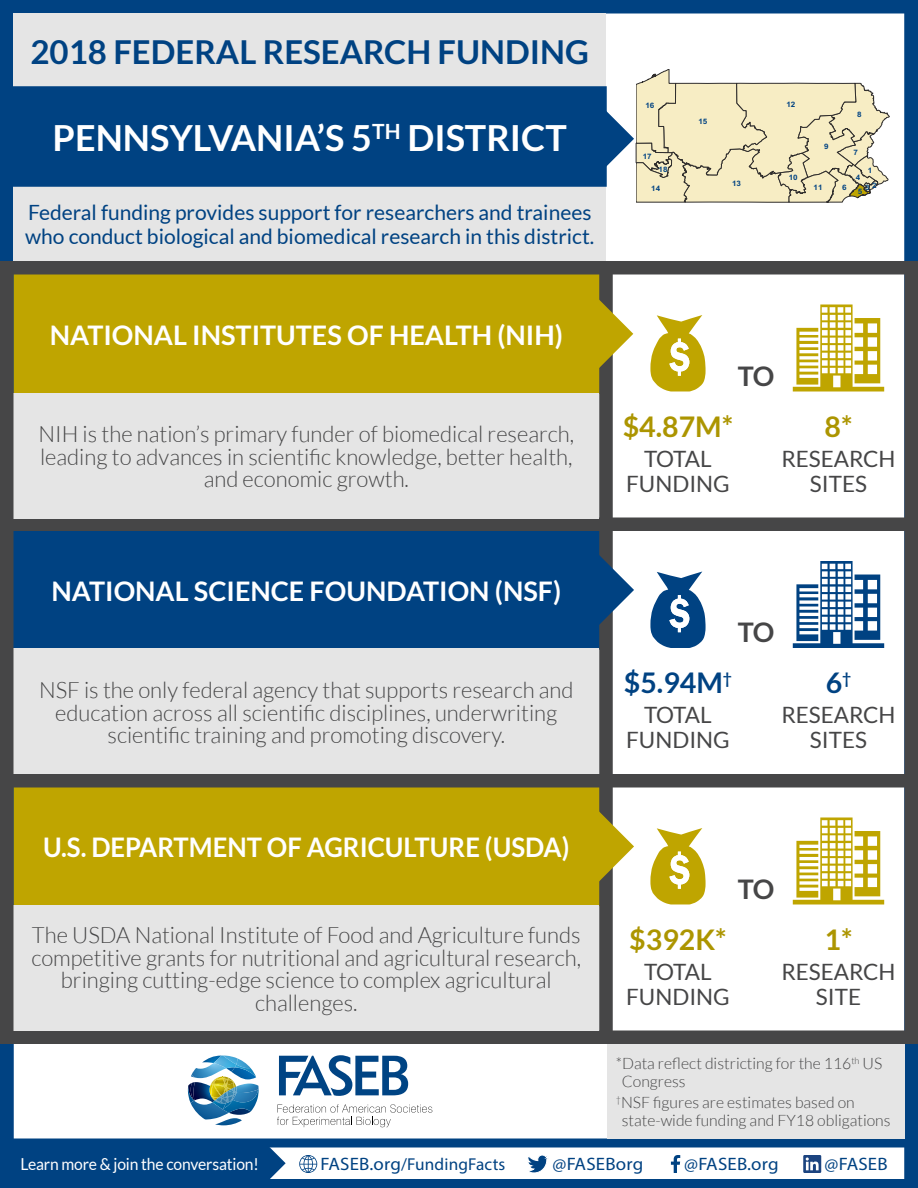
<style>
.page{position:relative;width:918px;height:1188px;background:#fff}
.page>*{position:absolute;margin:0;border:0;box-sizing:border-box;transform-origin:0 0}
.t1{font:700 36px "Lato";color:#fff}
.t2{font:700 33px "Lato";color:#004282}
.t3{font:700 28.5px "Lato";color:#ac9500}
.t4{font:700 28.5px "Lato";color:#004282}
.t5{font:700 27px "Lato";color:#fff}
.t6{font:700 27px "Lato";color:#fff;scale:.95 1}
.t7{font:700 27px "Lato";color:#464647}
.t8{font:300 22.5px/22.5px "Lato";color:#464647;text-align:center}
.t9{font:22.5px/25.5px "Lato";color:#464647;text-align:center}
.t10{font:21px/24px "Lato";color:#004282}
.t11{font:18px "Myriad Pro";letter-spacing:.01em;color:#004282;scale:1.05 1}
.t12{font:17.25px "Myriad Pro";letter-spacing:.01em;color:#004282}
.t13{font:16.5px "Lato";letter-spacing:-.01em;color:#fff;scale:.95 1}
.t14{font:300 15.75px/18px "Lato";color:#464647}
.t15{font:700 7.5px/16.2px "Arial";color:#004282;text-align:center;scale:1.08 1}
.s1{font-size:18px}
</style>
<div class="page">
<svg style="left:277px;top:1104px;width:155px;height:23px"></svg>
<svg style="left:279px;top:1055px;width:129px;height:41px"></svg>
<img style="left:188px;top:1056px;width:71px;height:69px">
<svg style="left:266px;top:1148px;width:20px;height:30px"></svg>
<div style="left:0;top:1143px;width:266px;height:41px;background:#004282"></div>
<div style="left:0;top:1138px;width:918px;height:50px;border:9px solid #004282"></div>
<svg style="left:299px;top:1155px;width:18px;height:18px"></svg>
<svg style="left:528px;top:1155px;width:20px;height:18px"></svg>
<svg style="left:671px;top:1155px;width:9px;height:18px"></svg>
<svg style="left:803px;top:1155px;width:18px;height:18px"></svg>
<div style="left:14px;top:788px;width:585px;height:117px;background:#bfa500"></div>
<div style="left:14px;top:531px;width:585px;height:118px;background:#004282"></div>
<div style="left:13px;top:530px;width:587px;height:120px;border:2px solid #004282"></div>
<div style="left:14px;top:274px;width:585px;height:119px;background:#bfa500"></div>
<div style="left:13px;top:274px;width:587px;height:120px;border:2px solid #bfa500"></div>
<div style="left:599px;top:263px;width:14px;height:774px;background:#464647"></div>
<svg style="left:597px;top:547px;width:37px;height:86px"></svg>
<svg style="left:597px;top:291px;width:36px;height:85px"></svg>
<div style="left:0;top:0;width:14px;height:1188px;background:#004282"></div>
<div style="left:904px;top:0;width:14px;height:1188px;background:#004282"></div>
<div style="left:0;top:1030px;width:918px;height:14px;background:#464647"></div>
<div style="left:0;top:518px;width:918px;height:13px;background:#464647"></div>
<div style="left:0;top:774px;width:918px;height:14px;background:#464647"></div>
<div style="left:904px;top:261px;width:14px;height:783px;background:#464647"></div>
<div style="left:14px;top:393px;width:585px;height:125px;background:#e5e5e5"></div>
<div style="left:14px;top:649px;width:585px;height:125px;background:#e5e5e5"></div>
<div style="left:14px;top:905px;width:585px;height:125px;background:#e5e5e5"></div>
<svg style="left:650px;top:828px;width:56px;height:76px"></svg>
<svg style="left:793px;top:818px;width:91px;height:87px"></svg>
<div style="left:0;top:0;width:918px;height:14px;background:#004282"></div>
<div style="left:0;top:261px;width:14px;height:783px;background:#464647"></div>
<svg style="left:599px;top:804px;width:35px;height:85px"></svg>
<svg style="left:650px;top:572px;width:56px;height:76px"></svg>
<svg style="left:793px;top:561px;width:91px;height:87px"></svg>
<svg style="left:650px;top:315px;width:56px;height:77px"></svg>
<svg style="left:793px;top:305px;width:91px;height:87px"></svg>
<div style="left:14px;top:14px;width:592px;height:74px;background:#e5e5e5"></div>
<div style="left:14px;top:186px;width:592px;height:75px;background:#e5e5e5"></div>
<div style="left:14px;top:87px;width:592px;height:99px;background:#004282"></div>
<div style="left:13px;top:86px;width:594px;height:101px;border:2px solid #004282"></div>
<div style="left:0;top:261px;width:918px;height:13px;background:#464647"></div>
<svg style="left:591px;top:69px;width:298px;height:133px"></svg>
<div style="left:607px;top:1044px;width:297px;height:94px;background:#e5e5e5"></div>
<h2 class="t2" style="left:30px;top:33px;width:560px">2018 FEDERAL RESEARCH FUNDING</h2>
<h1 class="t1" style="left:53px;top:117px;width:516px">PENNSYLVANIA’S 5<sup>TH</sup> DISTRICT</h1>
<p class="t10" style="left:25px;top:200px;width:571px">Federal funding provides support for researchers and trainees who conduct biological and biomedical research in this district.</p>
<p class="t5" style="left:50px;top:319px;width:515px">NATIONAL INSTITUTES OF HEALTH (NIH)</p>
<p class="t8" style="left:38px;top:423px;width:537px">NIH is the nation’s primary funder of biomedical research, leading to advances in scientific knowledge, better health, and economic growth.</p>
<p class="t15" style="left:645px;top:98px;width:10px">16</p>
<p class="t15" style="left:786px;top:97px;width:10px">12</p>
<p class="t15" style="left:857px;top:106px;width:6px">8</p>
<p class="t15" style="left:698px;top:114px;width:10px">15</p>
<p class="t15" style="left:643px;top:148px;width:10px">17</p>
<p class="t15" style="left:824px;top:138px;width:6px">9</p>
<p class="t15" style="left:854px;top:145px;width:6px">7</p>
<p class="t15" style="left:659px;top:162px;width:10px">18</p>
<p class="t15" style="left:651px;top:180px;width:10px">14</p>
<p class="t15" style="left:732px;top:175px;width:10px">13</p>
<p class="t15" style="left:789px;top:170px;width:10px">10</p>
<p class="t15" style="left:814px;top:179px;width:10px">11</p>
<p class="t15" style="left:842px;top:179px;width:6px">6</p>
<p class="t15" style="left:865px;top:162px;width:12px">1<br>3 2</p>
<p class="t15" style="left:856px;top:170px;width:7px;line-height:14.1px;text-align:left">4<br>5</p>
<p class="t7" style="left:738px;top:360px;width:38px">TO</p>
<p class="t3" style="left:623px;top:410px;width:112px">$4.87M*</p>
<p class="t3" style="left:825px;top:410px;width:29px">8*</p>
<p class="t9" style="left:626px;top:445px;width:105px">TOTAL<br>FUNDING</p>
<p class="t9" style="left:781px;top:445px;width:116px">RESEARCH<br>SITES</p>
<p class="t5" style="left:52px;top:576px;width:511px">NATIONAL SCIENCE FOUNDATION (NSF)</p>
<p class="t8" style="left:39px;top:679px;width:536px">NSF is the only federal agency that supports research and education across all scientific disciplines, underwriting scientific training and promoting discovery.</p>
<p class="t7" style="left:738px;top:617px;width:38px">TO</p>
<p class="t4" style="left:624px;top:666px;width:110px">$5.94M<sup>†</sup></p>
<p class="t4" style="left:826px;top:666px;width:27px">6<sup>†</sup></p>
<p class="t9" style="left:626px;top:702px;width:105px">TOTAL<br>FUNDING</p>
<p class="t9" style="left:781px;top:702px;width:116px">RESEARCH<br>SITES</p>
<p class="t6" style="left:43px;top:832px;width:556px">U.S. DEPARTMENT OF AGRICULTURE (USDA)</p>
<p class="t8" style="left:31px;top:924px;width:551px">The USDA National Institute of Food and Agriculture funds competitive grants for nutritional and agricultural research, bringing cutting-edge science to complex agricultural challenges.</p>
<p class="t7" style="left:738px;top:873px;width:38px">TO</p>
<p class="t3" style="left:629px;top:923px;width:99px">$392K*</p>
<p class="t3" style="left:825px;top:923px;width:29px">1*</p>
<p class="t9" style="left:626px;top:958px;width:105px">TOTAL<br>FUNDING</p>
<p class="t9" style="left:781px;top:958px;width:116px">RESEARCH<br>SITE</p>
<p class="t14" style="left:702px;top:1055px;width:189px">s districting for the 116<sup>th</sup> US</p>
<p class="t14" style="left:622px;top:1055px;width:262px;text-indent:-6px">*Data reflect districting for the 116<sup>th</sup> US<br>Congress</p>
<p class="t14" style="left:622px;top:1094px;width:270px;text-indent:-6px"><sup>†</sup>NSF figures are estimates based on state-wide funding and FY18 obligations</p>
<p class="t13" style="left:20px;top:1155px;width:252px">Learn more &amp; join the conversation!</p>
<p class="t12" style="left:321px;top:1154px;width:186px"><span class="s1">FASEB.org</span>/FundingFacts</p>
<p class="t11" style="left:553px;top:1153px;width:88px">@FASEBorg</p>
<p class="t11" style="left:684px;top:1153px;width:91px">@FASEB.org</p>
<p class="t11" style="left:825px;top:1153px;width:62px">@FASEB</p>
</div>
